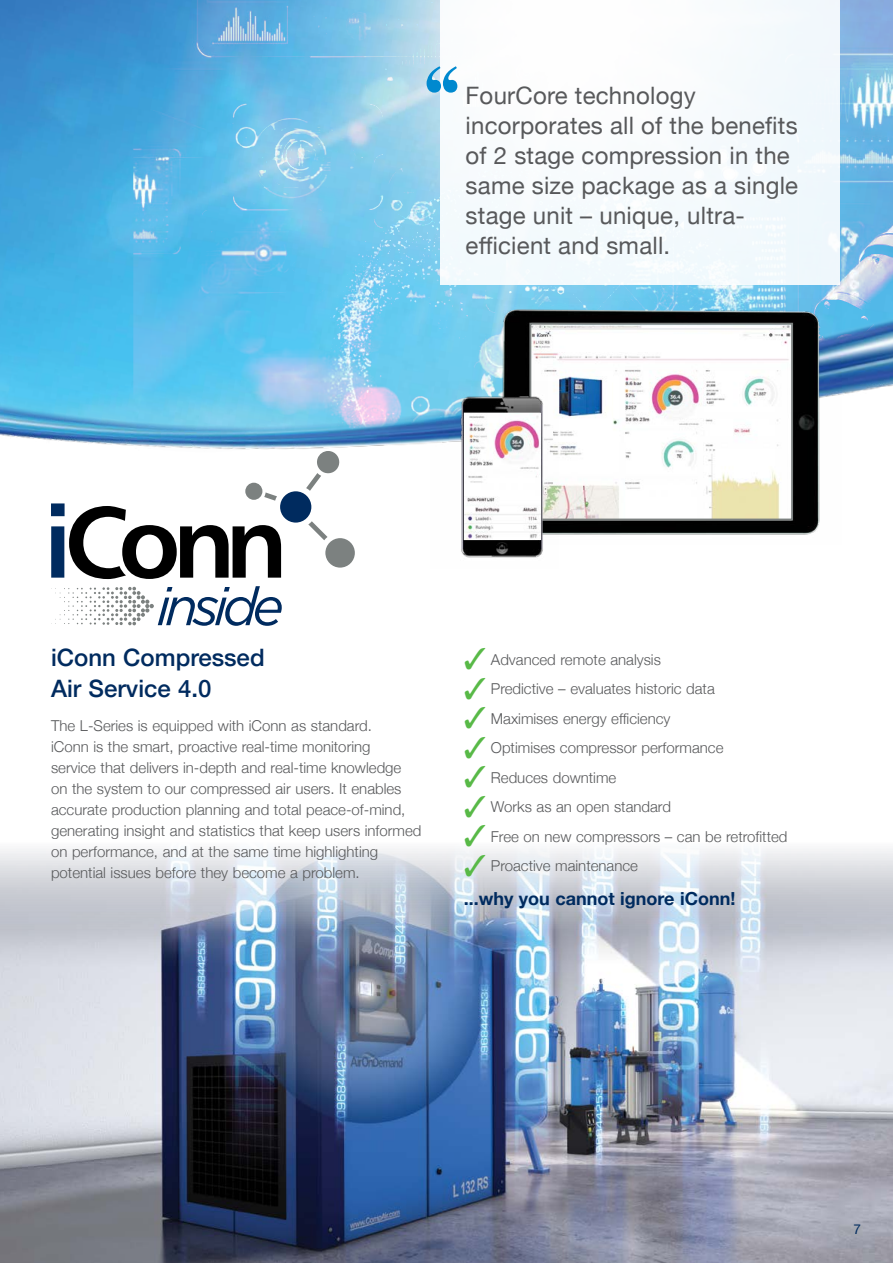
<style>
.page{position:relative;width:893px;height:1263px;background:#fff}
.page>*{position:absolute;margin:0;border:0;box-sizing:border-box;transform-origin:0 0}
.t1{font:700 78.3px "Times";color:#0089cf}
.t2{font:24px/30px "Helvetica Neue";letter-spacing:.01em;color:#58595b}
.t3{font:500 24px/31.5px "Helvetica Neue";color:#002b5f}
.t4{font:700 18px "Helvetica Neue";color:#002b5f}
.t5{font:300 15px/21px "Helvetica Neue";color:#58595b}
.t6{font:13.5px "Helvetica Neue";color:#002b5f}
.s1{color:#58b947}
</style>
<div class="page">
<img style="left:554px;top:0;width:339px;height:311px">
<img style="left:0;top:0;width:554px;height:311px">
<img style="left:0;top:314px;width:893px;height:136px">
<div style="left:440px;top:0;width:400px;height:285px;background:#f6fbfd"></div>
<div style="left:245px;top:483px;width:17px;height:17px;background:#7c8180;border-radius:50%"></div>
<svg style="left:308px;top:521px;width:20px;height:19px"></svg>
<svg style="left:51px;top:492px;width:230px;height:87px"></svg>
<div style="left:325px;top:538px;width:30px;height:30px;background:#7c8180;border-radius:50%"></div>
<svg style="left:306px;top:451px;width:34px;height:40px"></svg>
<div style="left:280px;top:491px;width:31px;height:32px;background:#002b5f;border-radius:50%"></div>
<svg style="left:51px;top:586px;width:231px;height:40px"></svg>
<img style="left:472px;top:298px;width:370px;height:237px">
<img style="left:532px;top:326px;width:258px;height:191px">
<div style="left:529px;top:323px;width:264px;height:197px;border:2px solid #7c8180"></div>
<img style="left:431px;top:381px;width:127px;height:177px">
<img style="left:465px;top:475px;width:75px;height:21px">
<img style="left:465px;top:496px;width:75px;height:44px">
<img style="left:465px;top:413px;width:75px;height:62px">
<img style="left:0;top:849px;width:893px;height:414px">
<h1 class="t1" style="left:421px;top:19px;width:44px">‘‘</h1>
<h2 class="t2" style="left:466px;top:81px;width:334px">FourCore technology incorporates all of the benefits of 2 stage compression in the same size package as a single stage unit – unique, ultra&shy;efficient and small.</h2>
<h2 class="t3" style="left:51px;top:639px;width:215px">iConn Compressed<br>Air Service 4.0</h2>
<p class="t5" style="left:51px;top:714px;width:372px">The L-Series is equipped with iConn as standard.<br>iConn is the smart, proactive real-time monitoring<br>service that delivers in-depth and real-time knowledge on the system to our compressed air users. It enables accurate production planning and total peace-of-mind, generating insight and statistics that keep users informed on performance, and at the same time highlighting potential issues before they become a problem.</p>
<p class="t5" style="left:464px;top:648px;width:199px"><span class="s1">✓</span> Advanced remote analysis</p>
<p class="t5" style="left:464px;top:677px;width:253px"><span class="s1">✓</span> Predictive – evaluates historic data</p>
<p class="t5" style="left:464px;top:707px;width:208px"><span class="s1">✓</span> Maximises energy efficiency</p>
<p class="t5" style="left:464px;top:736px;width:261px"><span class="s1">✓</span> Optimises compressor performance</p>
<p class="t5" style="left:464px;top:766px;width:154px"><span class="s1">✓</span> Reduces downtime</p>
<p class="t5" style="left:464px;top:795px;width:209px"><span class="s1">✓</span> Works as an open standard</p>
<p class="t5" style="left:464px;top:825px;width:325px"><span class="s1">✓</span> Free on new compressors – can be retrofitted</p>
<p class="t5" style="left:464px;top:854px;width:176px"><span class="s1">✓</span> Proactive maintenance</p>
<p class="t4" style="left:464px;top:885px;width:273px">...why you cannot ignore iConn!</p>
<p class="t6" style="left:854px;top:1219px;width:9px">7</p>
</div>
